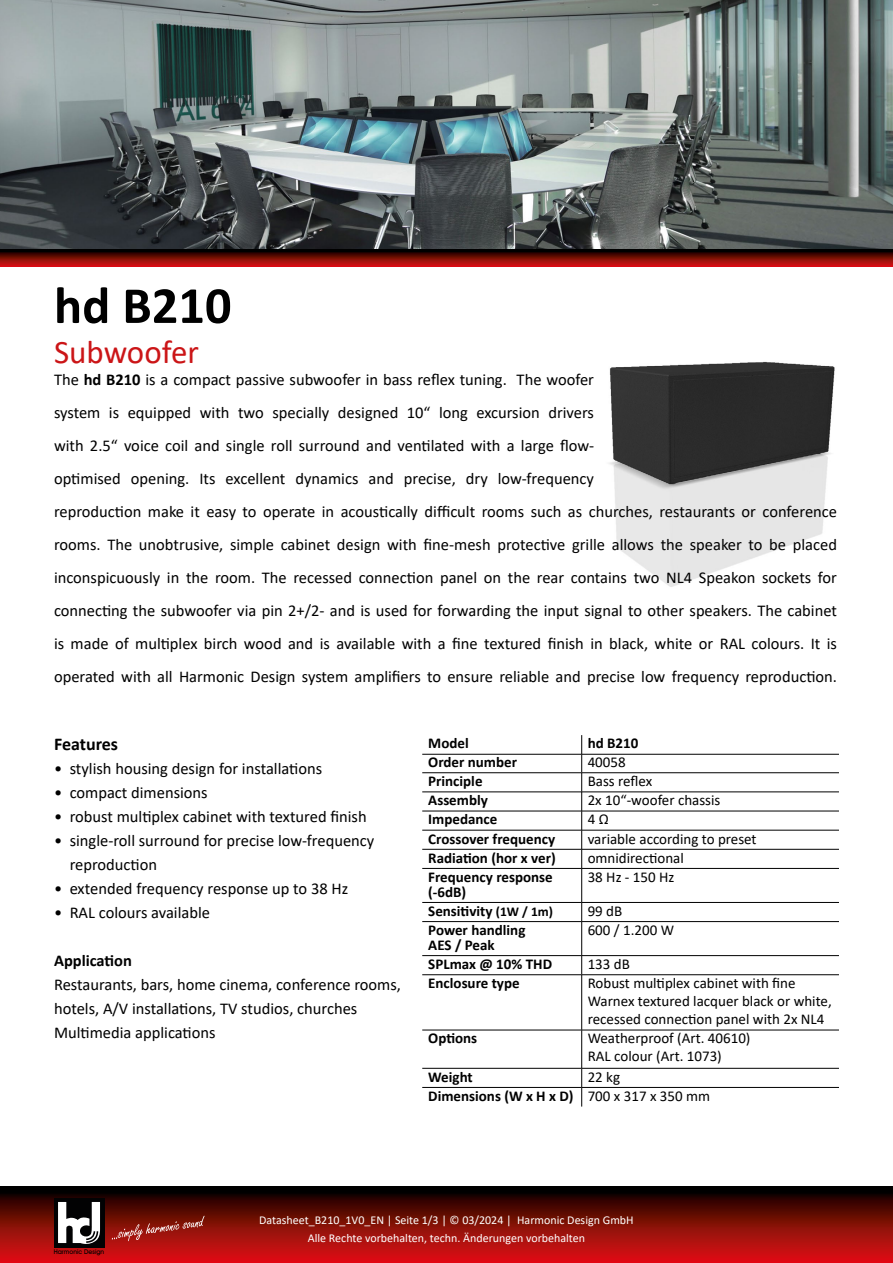
<style>
.page{position:relative;width:893px;height:1263px;background:#fff}
.page>*{position:absolute;margin:0;border:0;box-sizing:border-box;transform-origin:0 0}
.t1{font:700 52.5px "Calibri";color:#000}
.t2{font:33px "Calibri";color:#cb1517}
.t3{font:700 18px "Calibri";color:#000}
.t4{font:16.5px/33px "Calibri";color:#000}
.t5{font:700 16.5px "Calibri";color:#000}
.t6{font:15px/18px "Calibri";color:#000}
.t7{font:700 15px/15px "Calibri";color:#000}
.t8{font:12px/18px "Calibri";color:#fff;text-align:center}
.t9{font:500 6.45px "Avant Garde IT Cby BT";color:#000}
.s1{font-weight:700}
.s2{font-size:13.5px}
</style>
<div class="page">
<img style="left:609px;top:361px;width:226px;height:226px">
<img style="left:0;top:0;width:893px;height:250px">
<svg style="left:0;top:1186px;width:893px;height:77px;background:#780a07"></svg>
<div style="left:54px;top:1198px;width:50px;height:49px;background:#020203"></div>
<svg style="left:58px;top:1202px;width:42px;height:42px"></svg>
<svg style="left:112px;top:1216px;width:93px;height:25px;background:#98281f"></svg>
<svg style="left:0;top:250px;width:893px;height:17px;background:#760b07"></svg>
<svg style="left:581px;top:735px;width:1px;height:133px"></svg>
<hr style="left:581px;top:868px;width:1px;height:34px;background:#000">
<svg style="left:581px;top:903px;width:1px;height:18px"></svg>
<hr style="left:581px;top:922px;width:1px;height:33px;background:#000">
<svg style="left:581px;top:956px;width:1px;height:18px"></svg>
<hr style="left:581px;top:975px;width:1px;height:55px;background:#000">
<hr style="left:581px;top:1030px;width:1px;height:38px;background:#000">
<svg style="left:581px;top:1069px;width:1px;height:37px"></svg>
<hr style="left:422px;top:772px;width:160px;height:1px;background:#000">
<hr style="left:582px;top:772px;width:257px;height:1px;background:#000">
<hr style="left:422px;top:902px;width:160px;height:1px;background:#000">
<hr style="left:582px;top:902px;width:257px;height:1px;background:#000">
<hr style="left:422px;top:974px;width:160px;height:1px;background:#000">
<hr style="left:582px;top:974px;width:257px;height:1px;background:#000">
<hr style="left:422px;top:1030px;width:160px;height:1px;background:#000">
<hr style="left:582px;top:1030px;width:257px;height:1px;background:#000">
<hr style="left:422px;top:1068px;width:160px;height:1px;background:#000">
<hr style="left:582px;top:1068px;width:257px;height:1px;background:#000">
<hr style="left:422px;top:1087px;width:160px;height:1px;background:#000">
<hr style="left:582px;top:1087px;width:257px;height:1px;background:#000">
<hr style="left:422px;top:754px;width:160px;height:1px;background:#000">
<hr style="left:582px;top:754px;width:257px;height:1px;background:#000">
<hr style="left:422px;top:792px;width:160px;height:1px;background:#000">
<hr style="left:582px;top:792px;width:257px;height:1px;background:#000">
<hr style="left:422px;top:811px;width:160px;height:1px;background:#000">
<hr style="left:582px;top:811px;width:257px;height:1px;background:#000">
<hr style="left:422px;top:830px;width:160px;height:1px;background:#000">
<hr style="left:582px;top:830px;width:257px;height:1px;background:#000">
<hr style="left:422px;top:849px;width:160px;height:1px;background:#000">
<hr style="left:582px;top:849px;width:257px;height:1px;background:#000">
<hr style="left:422px;top:868px;width:160px;height:1px;background:#000">
<hr style="left:582px;top:868px;width:257px;height:1px;background:#000">
<hr style="left:422px;top:921px;width:160px;height:1px;background:#000">
<hr style="left:582px;top:921px;width:257px;height:1px;background:#000">
<hr style="left:422px;top:955px;width:160px;height:1px;background:#000">
<hr style="left:582px;top:955px;width:257px;height:1px;background:#000">
<h1 class="t1" style="left:54px;top:268px;width:179px">hd B210</h1>
<h2 class="t2" style="left:54px;top:329px;width:146px">Subwoofer</h2>
<p class="t4" style="left:54px;top:362px;width:785px">The <span class="s1">hd B210</span> is a compact passive subwoofer in bass reflex tuning. The woofer<br>system is equipped with two specially designed 10“ long excursion drivers<br>with 2.5“ voice coil and single roll surround and ventilated with a large flow-<br>optimised opening. Its excellent dynamics and precise, dry low-frequency<br>reproduction make it easy to operate in acoustically difficult rooms such as churches, restaurants or conference rooms. The unobtrusive, simple cabinet design with fine-mesh protective grille allows the speaker to be placed inconspicuously in the room. The recessed connection panel on the rear contains two NL4 Speakon sockets for connecting the subwoofer via pin 2+/2- and is used for forwarding the input signal to other speakers. The cabinet is made of multiplex birch wood and is available with a fine textured finish in black, white or RAL colours. It is operated with all Harmonic Design system amplifiers to ensure reliable and precise low frequency reproduction.</p>
<p class="t3" style="left:54px;top:731px;width:66px">Features</p>
<p class="t4" style="left:54px;top:751px;width:270px">• stylish housing design for installations</p>
<p class="t4" style="left:54px;top:775px;width:155px">• compact dimensions</p>
<p class="t4" style="left:54px;top:799px;width:314px">• robust multiplex cabinet with textured finish</p>
<p class="t4" style="left:70px;top:828px;width:306px;line-height:24px;text-indent:-16px">• single-roll surround for precise low-frequency reproduction</p>
<p class="t4" style="left:54px;top:871px;width:296px">• extended frequency response up to 38 Hz</p>
<p class="t4" style="left:54px;top:895px;width:158px">• RAL colours available</p>
<p class="t5" style="left:54px;top:948px;width:80px">Application</p>
<p class="t4" style="left:54px;top:972px;width:349px;line-height:24px">Restaurants, bars, home cinema, conference rooms, hotels, A/V installations, TV studios, churches<br>Multimedia applications</p>
<p class="t7" style="left:428px;top:736px;width:42px">Model</p>
<p class="t7" style="left:588px;top:736px;width:52px">hd B210</p>
<p class="t7" style="left:428px;top:754px;width:90px">Order number</p>
<p class="t6" style="left:588px;top:753px;width:40px">40058</p>
<p class="t7" style="left:428px;top:773px;width:56px">Principle</p>
<p class="t6" style="left:588px;top:772px;width:66px">Bass reflex</p>
<p class="t7" style="left:428px;top:793px;width:61px">Assembly</p>
<p class="t6" style="left:588px;top:791px;width:134px">2x 10“-woofer chassis</p>
<p class="t7" style="left:428px;top:812px;width:71px">Impedance</p>
<p class="t6" style="left:588px;top:810px;width:22px">4 Ω</p>
<p class="t7" style="left:428px;top:831px;width:128px">Crossover frequency</p>
<p class="t6" style="left:588px;top:829px;width:170px">variable according to preset</p>
<p class="t7" style="left:428px;top:850px;width:129px">Radiation (hor x ver)</p>
<p class="t6" style="left:588px;top:848px;width:98px">omnidirectional</p>
<p class="t7" style="left:428px;top:869px;width:126px">Frequency response (-6dB)</p>
<p class="t6" style="left:588px;top:867px;width:88px">38 Hz - 150 Hz</p>
<p class="t7" style="left:428px;top:903px;width:126px">Sensitivity <span class="s2">(1W / 1m)</span></p>
<p class="t6" style="left:588px;top:901px;width:36px">99 dB</p>
<p class="t7" style="left:428px;top:922px;width:99px">Power handling<br>AES / Peak</p>
<p class="t6" style="left:588px;top:921px;width:88px">600 / 1.200 W</p>
<p class="t7" style="left:428px;top:956px;width:125px">SPLmax @ 10% THD</p>
<p class="t6" style="left:588px;top:955px;width:44px">133 dB</p>
<p class="t7" style="left:428px;top:975px;width:93px">Enclosure type</p>
<p class="t6" style="left:588px;top:974px;width:246px">Robust multiplex cabinet with fine<br>Warnex textured lacquer black or white, recessed connection panel with 2x NL4</p>
<p class="t7" style="left:428px;top:1031px;width:51px">Options</p>
<p class="t6" style="left:588px;top:1029px;width:164px">Weatherproof (Art. 40610)<br>RAL colour (Art. 1073)</p>
<p class="t7" style="left:428px;top:1069px;width:46px">Weight</p>
<p class="t6" style="left:428px;top:1067px;width:283px;line-height:19.2px;text-indent:159px">22 kg<br><span class="s1">Dimensions (W x H x D)</span> 700 x 317 x 350 mm</p>
<p class="t9" style="left:54px;top:1248px;width:52px">Harmonic Design</p>
<p class="t8" style="left:259px;top:1211px;width:376px">Datasheet_B210_1V0_EN | Seite 1/3 | © 03/2024 | Harmonic Design GmbH<br>Alle Rechte vorbehalten, techn. Änderungen vorbehalten</p>
</div>
